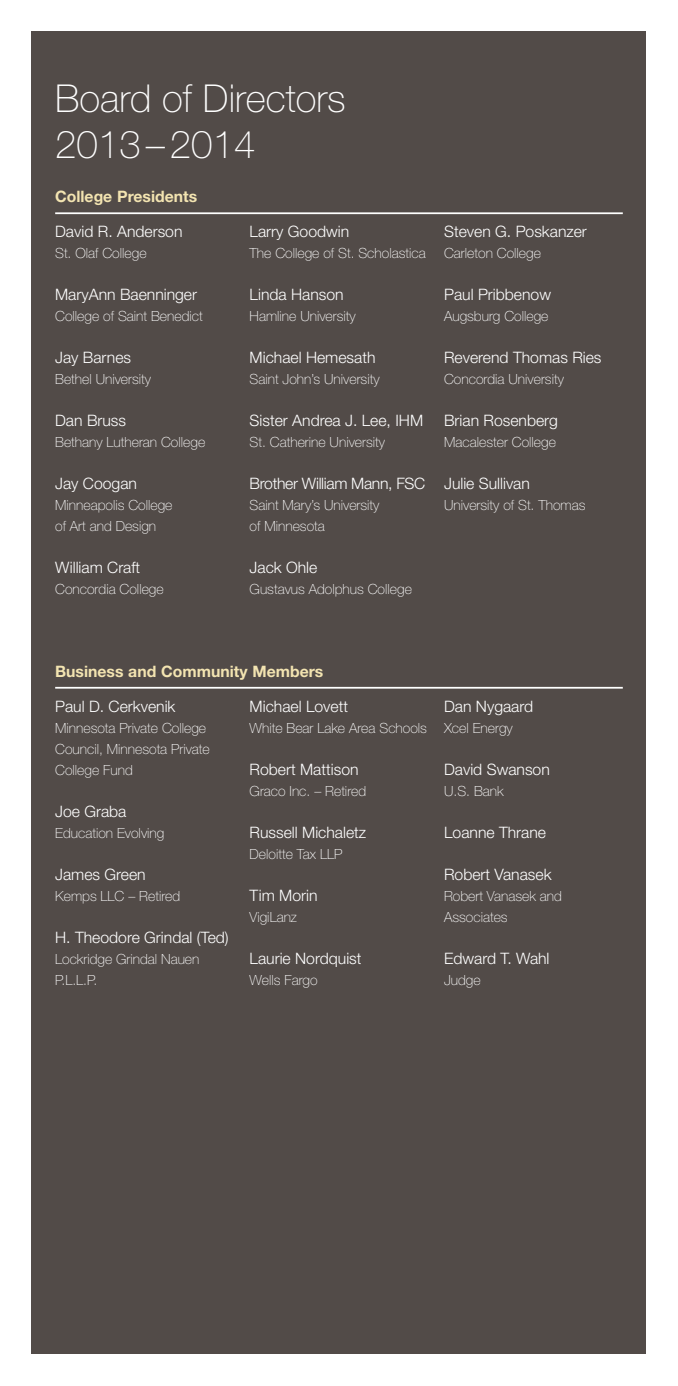
<style>
.page{position:relative;width:678px;height:1386px;background:#fff}
.page>*{position:absolute;margin:0;border:0;box-sizing:border-box;transform-origin:0 0}
.t1{font:100 38.5px/45.5px "Helvetica Neue";color:#fff}
.t2{font:300 15.75px "Helvetica Neue";color:#fff}
.t3{font:700 15.75px "Helvetica Neue";color:#f3e4b1}
.t4{font:300 15.75px "Helvetica Neue";letter-spacing:-.02em;color:#fff}
.t5{font:100 14px/21px "Helvetica Neue";color:#fff}
</style>
<div class="page">
<div style="left:32px;top:32px;width:614px;height:1322px;background:#524b48"></div>
<hr style="left:55px;top:687px;width:567px;height:2px;background:#fff">
<hr style="left:55px;top:212px;width:567px;height:2px;background:#fff">
<h1 class="t1" style="left:55px;top:76px;width:292px">Board of Directors<br>2013–2014</h1>
<p class="t3" style="left:55px;top:187px;width:143px">College Presidents</p>
<p class="t2" style="left:55px;top:222px;width:129px">David R. Anderson</p>
<p class="t5" style="left:55px;top:243px;width:93px">St. Olaf College</p>
<p class="t2" style="left:55px;top:285px;width:143px">MaryAnn Baenninger</p>
<p class="t5" style="left:55px;top:306px;width:149px">College of Saint Benedict</p>
<p class="t2" style="left:55px;top:348px;width:77px">Jay Barnes</p>
<p class="t5" style="left:55px;top:369px;width:97px">Bethel University</p>
<p class="t2" style="left:55px;top:411px;width:72px">Dan Bruss</p>
<p class="t5" style="left:55px;top:432px;width:151px">Bethany Lutheran College</p>
<p class="t2" style="left:55px;top:474px;width:83px">Jay Coogan</p>
<p class="t5" style="left:55px;top:495px;width:119px">Minneapolis College of Art and Design</p>
<p class="t2" style="left:55px;top:558px;width:86px">William Craft</p>
<p class="t5" style="left:55px;top:579px;width:110px">Concordia College</p>
<p class="t2" style="left:249px;top:222px;width:101px">Larry Goodwin</p>
<p class="t5" style="left:249px;top:243px;width:177px">The College of St. Scholastica</p>
<p class="t2" style="left:249px;top:285px;width:95px">Linda Hanson</p>
<p class="t5" style="left:249px;top:306px;width:107px">Hamline University</p>
<p class="t2" style="left:249px;top:348px;width:127px">Michael Hemesath</p>
<p class="t5" style="left:249px;top:369px;width:131px">Saint John’s University</p>
<p class="t2" style="left:249px;top:411px;width:175px">Sister Andrea J. Lee, IHM</p>
<p class="t5" style="left:249px;top:432px;width:137px">St. Catherine University</p>
<p class="t4" style="left:249px;top:474px;width:177px">Brother William Mann, FSC</p>
<p class="t5" style="left:249px;top:495px;width:131px">Saint Mary’s University of Minnesota</p>
<p class="t2" style="left:249px;top:558px;width:69px">Jack Ohle</p>
<p class="t5" style="left:249px;top:579px;width:164px">Gustavus Adolphus College</p>
<p class="t2" style="left:444px;top:222px;width:144px">Steven G. Poskanzer</p>
<p class="t5" style="left:444px;top:243px;width:98px">Carleton College</p>
<p class="t2" style="left:444px;top:285px;width:108px">Paul Pribbenow</p>
<p class="t5" style="left:444px;top:306px;width:106px">Augsburg College</p>
<p class="t2" style="left:444px;top:348px;width:159px">Reverend Thomas Ries</p>
<p class="t5" style="left:444px;top:369px;width:121px">Concordia University</p>
<p class="t2" style="left:444px;top:411px;width:115px">Brian Rosenberg</p>
<p class="t5" style="left:444px;top:432px;width:113px">Macalester College</p>
<p class="t2" style="left:444px;top:474px;width:87px">Julie Sullivan</p>
<p class="t5" style="left:444px;top:495px;width:143px">University of St. Thomas</p>
<p class="t3" style="left:55px;top:662px;width:269px">Business and Community Members</p>
<p class="t2" style="left:55px;top:697px;width:122px">Paul D. Cerkvenik</p>
<p class="t5" style="left:55px;top:718px;width:156px">Minnesota Private College<br>Council, Minnesota Private<br>College Fund</p>
<p class="t2" style="left:55px;top:802px;width:73px">Joe Graba</p>
<p class="t5" style="left:55px;top:823px;width:111px">Education Evolving</p>
<p class="t2" style="left:55px;top:865px;width:92px">James Green</p>
<p class="t5" style="left:55px;top:886px;width:127px">Kemps LLC – Retired</p>
<p class="t2" style="left:55px;top:928px;width:175px">H. Theodore Grindal (Ted)</p>
<p class="t5" style="left:55px;top:949px;width:146px">Lockridge Grindal Nauen<br>P.L.L.P.</p>
<p class="t2" style="left:249px;top:697px;width:100px">Michael Lovett</p>
<p class="t5" style="left:249px;top:718px;width:179px">White Bear Lake Area Schools</p>
<p class="t2" style="left:249px;top:760px;width:110px">Robert Mattison</p>
<p class="t5" style="left:249px;top:781px;width:118px">Graco Inc. – Retired</p>
<p class="t2" style="left:249px;top:823px;width:118px">Russell Michaletz</p>
<p class="t5" style="left:249px;top:844px;width:94px">Deloitte Tax LLP</p>
<p class="t2" style="left:249px;top:886px;width:69px">Tim Morin</p>
<p class="t5" style="left:249px;top:907px;width:49px">VigiLanz</p>
<p class="t2" style="left:249px;top:949px;width:113px">Laurie Nordquist</p>
<p class="t5" style="left:249px;top:970px;width:69px">Wells Fargo</p>
<p class="t2" style="left:444px;top:697px;width:91px">Dan Nygaard</p>
<p class="t5" style="left:444px;top:718px;width:70px">Xcel Energy</p>
<p class="t2" style="left:444px;top:760px;width:107px">David Swanson</p>
<p class="t5" style="left:444px;top:781px;width:61px">U.S. Bank</p>
<p class="t2" style="left:444px;top:823px;width:103px">Loanne Thrane</p>
<p class="t2" style="left:444px;top:865px;width:109px">Robert Vanasek</p>
<p class="t5" style="left:444px;top:886px;width:119px">Robert Vanasek and<br>Associates</p>
<p class="t2" style="left:444px;top:949px;width:107px">Edward T. Wahl</p>
<p class="t5" style="left:444px;top:970px;width:38px">Judge</p>
</div>
